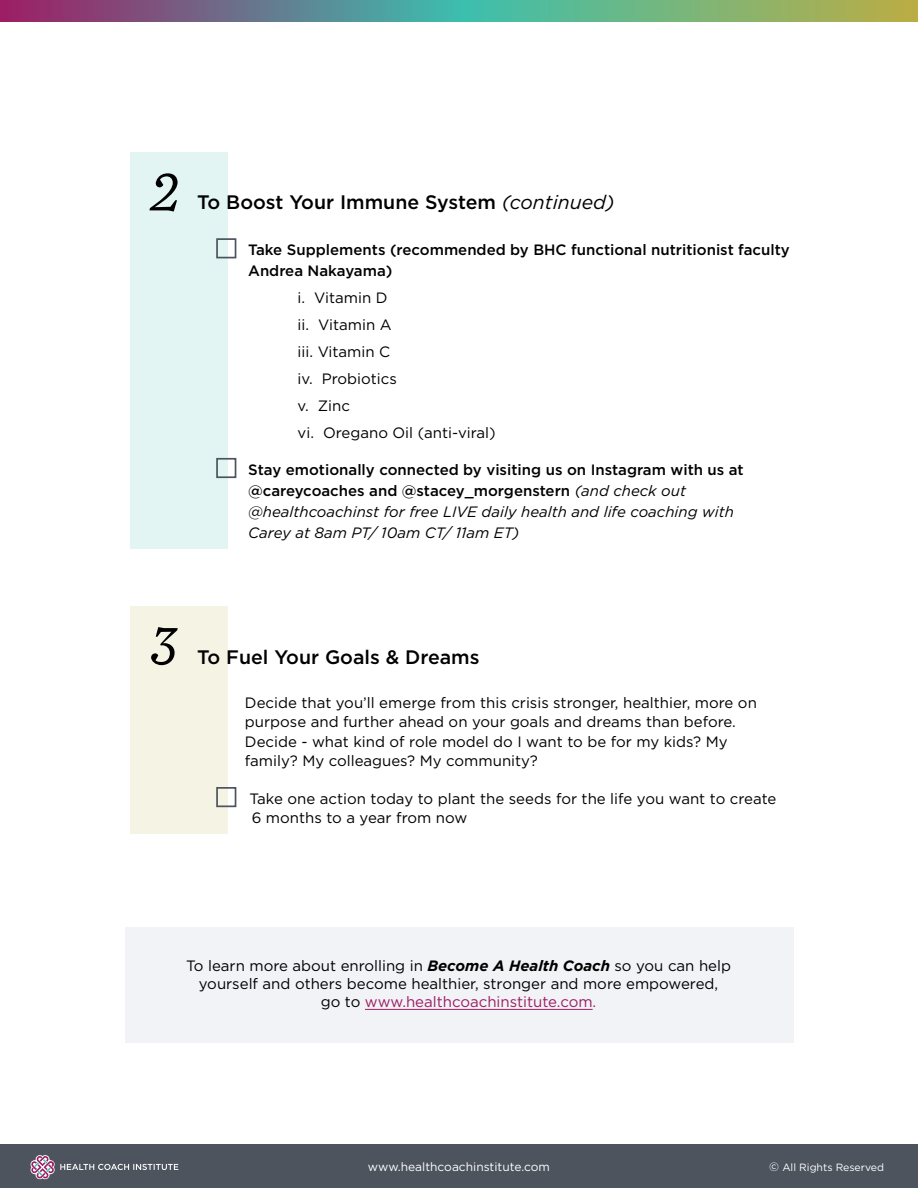
<style>
.page{position:relative;width:918px;height:1188px;background:#fff}
.page>*{position:absolute;margin:0;border:0;box-sizing:border-box;transform-origin:0 0}
.t1{font:italic 300 52.5px "Casus Pro";color:#000}
.t2{font:500 19.5px "Gotham";color:#000}
.t3{font:15px/27px "Gotham";color:#000}
.t4{font:italic 15px/21px "Gotham";color:#000}
.t5{font:500 15px/21px "Gotham";color:#000}
.t6{font:12px "Gotham";color:#fff}
.t7{font:10.5px "Gotham";color:#fff}
.s1{font-weight:400;font-style:italic}
.s2{font-weight:500;font-style:normal}
.s3{font-weight:700;font-style:italic}
.s4{color:#9d1e65}
.s5{font-size:12px}
</style>
<div class="page">
<div style="left:0;top:1145px;width:918px;height:43px;background:#4d545d"></div>
<svg style="left:0;top:0;width:918px;height:22px;background:#749181"></svg>
<svg style="left:30px;top:1155px;width:148px;height:24px"></svg>
<div style="left:130px;top:607px;width:98px;height:227px;background:#f5f3e3"></div>
<div style="left:130px;top:152px;width:98px;height:397px;background:#e2f5f3"></div>
<div style="left:216px;top:458px;width:20px;height:20px;border:2px solid #4d545d"></div>
<div style="left:216px;top:238px;width:20px;height:20px;border:2px solid #4d545d"></div>
<div style="left:216px;top:787px;width:20px;height:20px;border:2px solid #4d545d"></div>
<div style="left:125px;top:927px;width:668px;height:115px;background:#f1f3f6"></div>
<hr style="left:365px;top:1009px;width:228px;height:1px;background:#9d1e65">
<h1 class="t1" style="left:150px;top:157px;width:32px">2</h1>
<h2 class="t2" style="left:197px;top:190px;width:419px">To Boost Your Immune System <span class="s1">(continued)</span></h2>
<p class="t5" style="left:248px;top:239px;width:543px">Take Supplements (recommended by BHC functional nutritionist faculty<br>Andrea Nakayama)</p>
<p class="t3" style="left:298px;top:284px;width:199px">i. Vitamin D<br>ii. Vitamin A<br>iii. Vitamin C<br>iv. Probiotics<br>v. Zinc<br>vi. Oregano Oil (anti-viral)</p>
<p class="t4" style="left:248px;top:459px;width:497px"><span class="s2">Stay emotionally connected by visiting us on Instagram with us at @careycoaches and @stacey_morgenstern</span> (and check out @healthcoachinst for free LIVE daily health and life coaching with Carey at 8am PT/ 10am CT/ 11am ET)</p>
<h1 class="t1" style="left:150px;top:612px;width:30px">3</h1>
<h2 class="t2" style="left:197px;top:644px;width:284px">To Fuel Your Goals &amp; Dreams</h2>
<p class="t3" style="left:245px;top:692px;width:513px;line-height:19.5px">Decide that you’ll emerge from this crisis stronger, healthier, more on purpose and further ahead on your goals and dreams than before.<br>Decide - what kind of role model do I want to be for my kids? My family? My colleagues? My community?</p>
<p class="t3" style="left:249px;top:788px;width:528px;line-height:19.5px">Take one action today to plant the seeds for the life you want to create<br>6 months to a year from now</p>
<p class="t3" style="left:186px;top:957px;width:546px;line-height:18px;text-align:center">To learn more about enrolling in <span class="s3">Become A Health Coach</span> so you can help yourself and others become healthier, stronger and more empowered,<br>go to <span class="s4">www.healthcoachinstitute.com.</span></p>
<p class="t6" style="left:368px;top:1159px;width:184px">www.healthcoachinstitute.com</p>
<p class="t7" style="left:769px;top:1161px;width:116px"><span class="s5">©</span> All Rights Reserved</p>
</div>
